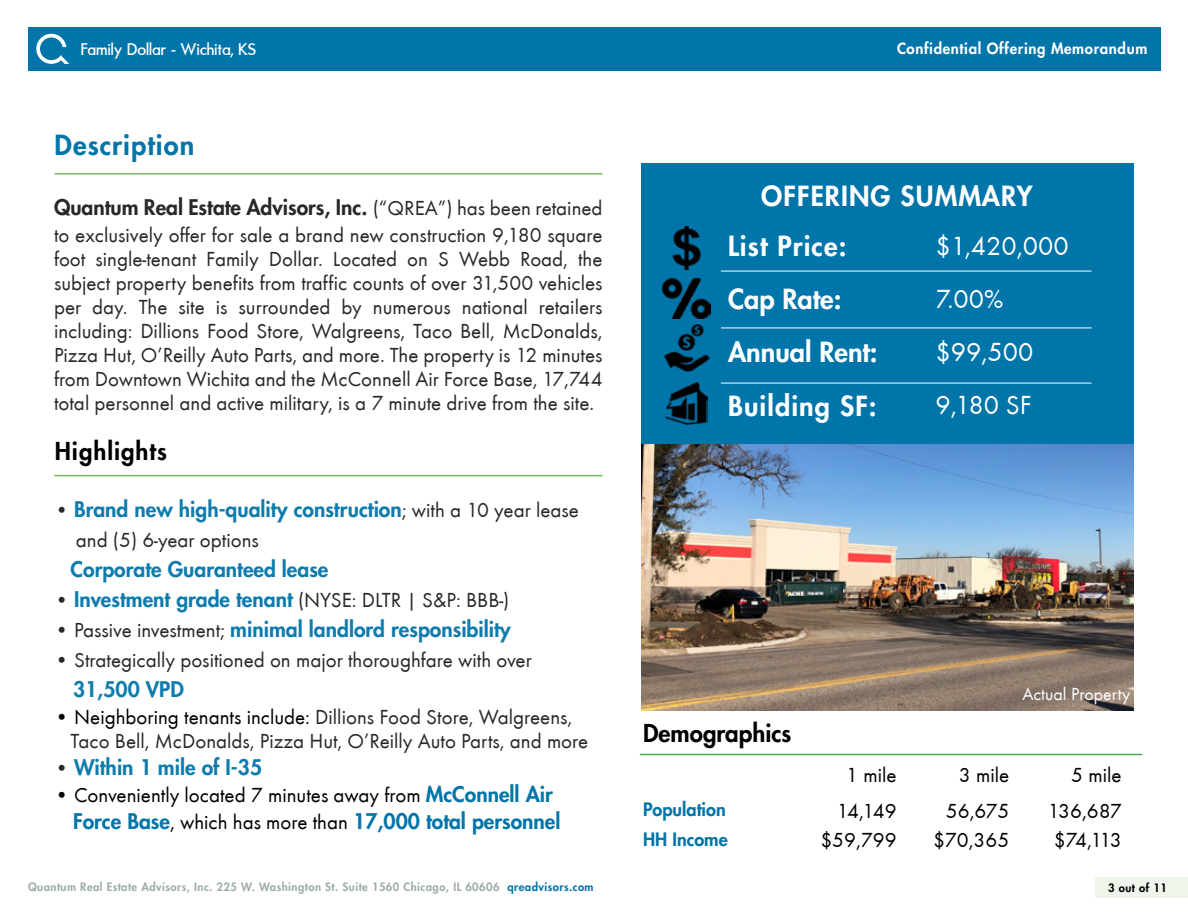
<style>
.page{position:relative;width:1188px;height:918px;background:#fff}
.page>*{position:absolute;margin:0;border:0;box-sizing:border-box;transform-origin:0 0}
.t1{font:800 27px/49.8px "Futura";letter-spacing:.04em;color:#fff}
.t2{font:27px "Futura TEE";color:#fff}
.t3{font:800 27px "Futura";letter-spacing:.04em;color:#0075a9}
.t4{font:800 27px "Futura";color:#fff}
.t5{font:800 24px "Futura";color:#000}
.t6{font:800 24px "Futura";letter-spacing:.04em;color:#000}
.t7{font:21px/24px "Futura TEE";color:#292829;text-align:justify}
.t8{font:800 21px "Futura";color:#0d7cad}
.t9{font:21px "Futura TEE";color:#000}
.t10{font:800 21px "Futura";color:#292829}
.t11{font:800 21px "Futura";color:#0075a9}
.t12{font:500 18px "Futura";letter-spacing:.04em;color:#fff}
.t13{font:800 18px "Futura";color:#0075a9}
.t14{font:18px "Futura TEE";color:#fff}
.t15{font:800 15px "Futura";letter-spacing:.04em;color:#fff}
.t16{font:800 11.25px "Futura";letter-spacing:.04em;color:#9eacaa}
.t17{font:800 11.25px "Futura";letter-spacing:.04em;color:#000}
.s1{font-family:"Futura TEE";font-weight:400}
.s2{font-family:"Futura TEE";font-weight:400;color:#292829}
.s3{font-family:"Futura";font-weight:800;color:#0d7cad}
.s4{color:#000}
.s5{font-family:"Futura";font-weight:800;color:#0075a9}
.s6{font-family:"Futura TEE";font-weight:400;color:#000}
.s7{color:#0075a9}
</style>
<div class="page">
<div style="left:28px;top:27px;width:1133px;height:43px;background:#0075a9"></div>
<svg style="left:36px;top:34px;width:33px;height:30px"></svg>
<div style="left:1095px;top:877px;width:93px;height:21px;background:#eef5ea"></div>
<hr style="left:55px;top:173px;width:548px;height:2px;background:#7cba62">
<hr style="left:54px;top:475px;width:549px;height:1px;background:#7cba62">
<img style="left:642px;top:444px;width:492px;height:267px">
<div style="left:641px;top:163px;width:493px;height:281px;background:#0075a9"></div>
<img style="left:664px;top:324px;width:46px;height:47px">
<img style="left:665px;top:382px;width:43px;height:42px">
<img style="left:663px;top:279px;width:47px;height:39px">
<img style="left:672px;top:227px;width:29px;height:42px">
<hr style="left:721px;top:271px;width:371px;height:1px;background:#fff">
<hr style="left:721px;top:328px;width:371px;height:1px;background:#fff">
<hr style="left:721px;top:383px;width:371px;height:1px;background:#fff">
<hr style="left:640px;top:754px;width:502px;height:1px;background:#41ad49">
<p class="t12" style="left:81px;top:40px;width:176px">Family Dollar - Wichita, KS</p>
<p class="t15" style="left:897px;top:39px;width:252px">Confidential Offering Memorandum</p>
<p class="t3" style="left:55px;top:128px;width:141px">Description</p>
<p class="t10" style="left:54px;top:194px;width:550px">Quantum Real Estate Advisors, Inc. <span class="s1">(“QREA”) has been retained</span></p>
<p class="t7" style="left:54px;top:223px;width:550px">to exclusively offer for sale a brand new construction 9,180 square foot single-tenant Family Dollar. Located on S Webb Road, the subject property benefits from traffic counts of over 31,500 vehicles per day. The site is surrounded by numerous national retailers including: Dillions Food Store, Walgreens, Taco Bell, McDonalds, Pizza Hut, O’Reilly Auto Parts, and more. The property is 12 minutes from Downtown Wichita and the McConnell Air Force Base, 17,744 total personnel and active military, is a 7 minute drive from the site.</p>
<p class="t6" style="left:55px;top:436px;width:114px">Highlights</p>
<p class="t8" style="left:55px;top:496px;width:526px"><span class="s2">•</span> Brand new high-quality construction<span class="s2">; with a 10 year lease</span></p>
<p class="t7" style="left:76px;top:528px;width:185px">and (5) 6-year options</p>
<p class="t8" style="left:71px;top:556px;width:259px">Corporate Guaranteed lease</p>
<p class="t7" style="left:55px;top:588px;width:456px">• <span class="s3">Investment grade tenant</span> (NYSE: DLTR | S&amp;P: BBB-)</p>
<p class="t8" style="left:55px;top:616px;width:458px"><span class="s2">• Passive investment;</span> minimal landlord responsibility</p>
<p class="t7" style="left:55px;top:648px;width:479px">• Strategically positioned on major thoroughfare with over</p>
<p class="t8" style="left:73px;top:676px;width:112px">31,500 VPD</p>
<p class="t7" style="left:71px;top:705px;width:519px;text-indent:-16px"><span class="s4">• Neighboring tenants include:</span> Dillions Food Store, Walgreens,<br>Taco Bell, McDonalds, Pizza Hut, O’Reilly Auto Parts, and more</p>
<p class="t8" style="left:55px;top:754px;width:209px"><span class="s2">•</span> Within 1 mile of I-35</p>
<p class="t9" style="left:55px;top:783px;width:500px">• Conveniently located 7 minutes away from <span class="s5">McConnell Air</span></p>
<p class="t11" style="left:73px;top:808px;width:489px">Force Base<span class="s6">, which has more than</span> 17,000 total personnel</p>
<p class="t1" style="left:728px;top:171px;width:306px;text-indent:33px">OFFERING SUMMARY<br>List Price:</p>
<p class="t2" style="left:936px;top:230px;width:135px">$1,420,000</p>
<p class="t1" style="left:728px;top:274px;width:115px">Cap Rate:</p>
<p class="t2" style="left:936px;top:283px;width:69px">7.00%</p>
<p class="t4" style="left:728px;top:335px;width:151px">Annual Rent:</p>
<p class="t2" style="left:936px;top:336px;width:99px">$99,500</p>
<p class="t1" style="left:728px;top:381px;width:150px">Building SF:</p>
<p class="t2" style="left:936px;top:389px;width:97px">9,180 SF</p>
<p class="t5" style="left:643px;top:718px;width:150px">Demographics</p>
<p class="t14" style="left:1022px;top:683px;width:110px">Actual Property</p>
<p class="t9" style="left:846px;top:763px;width:52px">1 mile</p>
<p class="t9" style="left:959px;top:763px;width:52px">3 mile</p>
<p class="t9" style="left:1071px;top:763px;width:52px">5 mile</p>
<p class="t13" style="left:643px;top:798px;width:84px">Population</p>
<p class="t9" style="left:837px;top:798px;width:61px">14,149</p>
<p class="t9" style="left:946px;top:798px;width:65px">56,675</p>
<p class="t9" style="left:1048px;top:798px;width:75px">136,687</p>
<p class="t13" style="left:643px;top:828px;width:86px">HH Income</p>
<p class="t9" style="left:820px;top:828px;width:78px">$59,799</p>
<p class="t9" style="left:933px;top:828px;width:78px">$70,365</p>
<p class="t9" style="left:1054px;top:828px;width:69px">$74,113</p>
<p class="t16" style="left:28px;top:880px;width:567px">Quantum Real Estate Advisors, Inc. 225 W. Washington St. Suite 1560 Chicago, IL 60606 <span class="s7">qreadvisors.com</span></p>
<p class="t17" style="left:1108px;top:881px;width:60px">3 out of 11</p>
</div>
